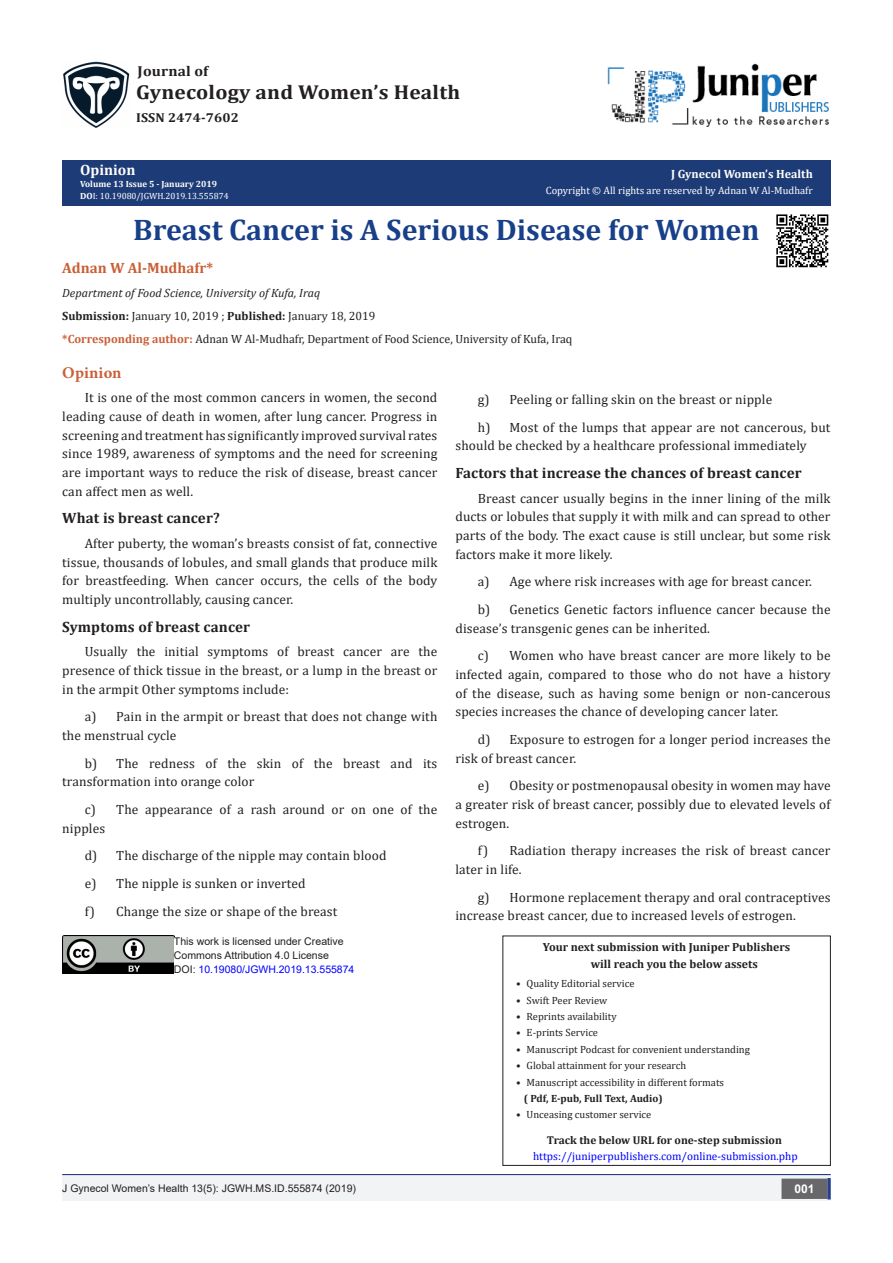
<style>
.page{position:relative;width:893px;height:1263px;background:#fff}
.page>*{position:absolute;margin:0;border:0;box-sizing:border-box;transform-origin:0 0}
.t1{font:700 29.85px "Cambria";color:#183f89}
.t2{font:700 20.1px "Cambria";letter-spacing:.01em;color:#231f20;scale:1.06 1}
.t3{font:700 16.5px "Minion Pro";letter-spacing:.01em;color:#ca5f37}
.t4{font:700 15px "Cambria";letter-spacing:.01em;color:#231f20}
.t5{font:700 15px "Cambria";color:#ca5f37}
.t6{font:700 15px "Cambria";color:#fffefc}
.t7{font:700 14.4px "Cambria";letter-spacing:.01em;color:#231f20;scale:1.06 1}
.t8{font:13.5px/18.8px "Cambria";letter-spacing:.01em;color:#231f20}
.t9{font:700 12.9px "Cambria";letter-spacing:.01em;color:#231f20;scale:1.06 1}
.t10{font:12px "Cambria";color:#231f20}
.t11{font:italic 12px "Cambria";color:#231f20}
.t12{font:700 12px "Cambria";color:#fffefc}
.t13{font:700 12px "Arial";color:#fff}
.t14{font:700 11.85px "Cambria";color:#231f20}
.t15{font:11.4px "Cambria";color:#00f}
.t16{font:700 11.4px "Cambria";color:#231f20}
.t17{font:10.5px "Cambria";color:#231f20}
.t18{font:10.5px "Arial";color:#231f20}
.t19{font:10.5px "Cambria";color:#fff}
.t20{font:10.5px "Arial";color:#00f}
.t21{font:700 10.5px "Cambria";color:#231f20}
.t22{font:9px "Cambria";color:#fff}
.t23{font:700 9px "Cambria";color:#fffefc}
.s1{font-weight:700}
.s2{color:#fffefc}
.s3{font-weight:700;color:#ca5f37}
.s4{color:#231f20}
</style>
<div class="page">
<div style="left:62px;top:160px;width:769px;height:45px;background:#1d3c77"></div>
<div style="left:62px;top:1175px;width:441px;height:26px;background:#f2f3f4"></div>
<div style="left:503px;top:1175px;width:328px;height:26px;background:#f2f3f4"></div>
<div style="left:782px;top:1179px;width:45px;height:19px;background:#68676a"></div>
<div style="left:781px;top:1178px;width:46px;height:21px;border:2px solid #68676a"></div>
<svg style="left:827px;top:1178px;width:4px;height:21px"></svg>
<img style="left:63px;top:62px;width:67px;height:66px">
<img style="left:607px;top:63px;width:222px;height:64px">
<hr style="left:62px;top:1174px;width:769px;height:1px;background:#253f8e">
<img style="left:63px;top:936px;width:111px;height:37px">
<img style="left:776px;top:214px;width:53px;height:54px">
<p class="t7" style="left:138px;top:61px;width:68px">Journal of</p>
<p class="t2" style="left:136px;top:78px;width:307px">Gynecology and Women’s Health</p>
<p class="t9" style="left:136px;top:109px;width:98px">ISSN 2474-7602</p>
<p class="t6" style="left:80px;top:159px;width:57px">Opinion</p>
<p class="t23" style="left:80px;top:178px;width:138px">Volume 13 Issue 5 - January 2019</p>
<p class="t22" style="left:80px;top:191px;width:150px"><span class="s1">DO</span>I: 10.19080/JGWH.2019.13.555874</p>
<p class="t12" style="left:671px;top:166px;width:143px">J Gynecol Women’s Health</p>
<p class="t19" style="left:546px;top:184px;width:268px">Copyright © All rights are reserved by <span class="s2">Adnan W Al-Mudhafr</span></p>
<p class="t1" style="left:133px;top:209px;width:628px">Breast Cancer is A Serious Disease for Women</p>
<p class="t5" style="left:62px;top:258px;width:152px">Adnan W Al-Mudhafr*</p>
<p class="t11" style="left:62px;top:284px;width:260px">Department of Food Science, University of Kufa, Iraq</p>
<p class="t10" style="left:62px;top:309px;width:315px"><span class="s1">Submission:</span> January 10, 2019 ; <span class="s1">Published:</span> January 18, 2019</p>
<p class="t10" style="left:62px;top:332px;width:512px"><span class="s3">*Corresponding author:</span> Adnan W Al-Mudhafr, Department of Food Science, University of Kufa, Iraq</p>
<p class="t3" style="left:62px;top:361px;width:61px">Opinion</p>
<p class="t8" style="left:62px;top:388px;width:377px;text-align:justify;text-indent:22px">It is one of the most common cancers in women, the second leading cause of death in women, after lung cancer. Progress in screening and treatment has significantly improved survival rates since 1989, awareness of symptoms and the need for screening are important ways to reduce the risk of disease, breast cancer can affect men as well.</p>
<p class="t4" style="left:62px;top:508px;width:159px">What is breast cancer?</p>
<p class="t8" style="left:62px;top:534px;width:377px;text-align:justify;text-indent:22px">After puberty, the woman’s breasts consist of fat, connective tissue, thousands of lobules, and small glands that produce milk for breastfeeding. When cancer occurs, the cells of the body multiply uncontrollably, causing cancer.</p>
<p class="t4" style="left:62px;top:616px;width:189px">Symptoms of breast cancer</p>
<p class="t8" style="left:62px;top:642px;width:377px;text-align:justify;text-indent:22px">Usually the initial symptoms of breast cancer are the presence of thick tissue in the breast, or a lump in the breast or in the armpit Other symptoms include:</p>
<p class="t8" style="left:62px;top:707px;width:377px;text-indent:22px">a) Pain in the armpit or breast that does not change with the menstrual cycle</p>
<p class="t8" style="left:62px;top:754px;width:377px;text-indent:22px">b) The redness of the skin of the breast and its transformation into orange color</p>
<p class="t8" style="left:62px;top:800px;width:377px;text-indent:22px">c) The appearance of a rash around or on one of the nipples</p>
<p class="t8" style="left:85px;top:846px;width:303px">d) The discharge of the nipple may contain blood</p>
<p class="t8" style="left:85px;top:874px;width:222px">e) The nipple is sunken or inverted</p>
<p class="t8" style="left:85px;top:902px;width:254px">f) Change the size or shape of the breast</p>
<p class="t8" style="left:478px;top:390px;width:296px">g) Peeling or falling skin on the breast or nipple</p>
<p class="t8" style="left:455px;top:417px;width:377px;text-indent:22px">h) Most of the lumps that appear are not cancerous, but should be checked by a healthcare professional immediately</p>
<p class="t4" style="left:455px;top:462px;width:348px">Factors that increase the chances of breast cancer</p>
<p class="t8" style="left:455px;top:488px;width:377px;text-align:justify;text-indent:22px">Breast cancer usually begins in the inner lining of the milk ducts or lobules that supply it with milk and can spread to other parts of the body. The exact cause is still unclear, but some risk factors make it more likely.</p>
<p class="t8" style="left:478px;top:572px;width:336px">a) Age where risk increases with age for breast cancer.</p>
<p class="t8" style="left:455px;top:600px;width:377px;text-indent:22px">b) Genetics Genetic factors influence cancer because the disease’s transgenic genes can be inherited.</p>
<p class="t8" style="left:455px;top:646px;width:377px;text-align:justify;text-indent:22px">c) Women who have breast cancer are more likely to be infected again, compared to those who do not have a history of the disease, such as having some benign or non-cancerous species increases the chance of developing cancer later.</p>
<p class="t8" style="left:455px;top:730px;width:377px;text-indent:22px">d) Exposure to estrogen for a longer period increases the risk of breast cancer.</p>
<p class="t8" style="left:455px;top:776px;width:377px;text-align:justify;text-indent:22px">e) Obesity or postmenopausal obesity in women may have a greater risk of breast cancer, possibly due to elevated levels of estrogen.</p>
<p class="t8" style="left:455px;top:841px;width:377px;text-indent:22px">f) Radiation therapy increases the risk of breast cancer later in life.</p>
<p class="t8" style="left:455px;top:887px;width:377px;text-indent:22px">g) Hormone replacement therapy and oral contraceptives increase breast cancer, due to increased levels of estrogen.</p>
<p class="t14" style="left:543px;top:938px;width:249px">Your next submission with Juniper Publishers</p>
<p class="t14" style="left:591px;top:956px;width:169px">will reach you the below assets</p>
<p class="t17" style="left:516px;top:977px;width:120px">• Quality Editorial service</p>
<p class="t17" style="left:516px;top:994px;width:93px">• Swift Peer Review</p>
<p class="t17" style="left:516px;top:1010px;width:102px">• Reprints availability</p>
<p class="t17" style="left:516px;top:1027px;width:83px">• E-prints Service</p>
<p class="t17" style="left:516px;top:1043px;width:235px">• Manuscript Podcast for convenient understanding</p>
<p class="t17" style="left:516px;top:1059px;width:172px">• Global attainment for your research</p>
<p class="t17" style="left:516px;top:1076px;width:209px">• Manuscript accessibility in different formats</p>
<p class="t21" style="left:524px;top:1091px;width:140px">( Pdf, E-pub, Full Text, Audio)</p>
<p class="t17" style="left:516px;top:1109px;width:137px">• Unceasing customer service</p>
<p class="t16" style="left:547px;top:1132px;width:236px">Track the below URL for one-step submission</p>
<p class="t15" style="left:533px;top:1150px;width:266px">https://juniperpublishers.com/online-submission.php</p>
<p class="t18" style="left:174px;top:934px;width:171px">This work is licensed under Creative</p>
<p class="t18" style="left:174px;top:948px;width:157px">Commons Attribution 4.0 License</p>
<p class="t20" style="left:174px;top:962px;width:182px"><span class="s4">DOI:</span> 10.19080/JGWH.2019.13.555874</p>
<p class="t18" style="left:62px;top:1181px;width:295px">J Gynecol Women’s Health 13(5): JGWH.MS.ID.555874 (2019)</p>
<p class="t13" style="left:794px;top:1180px;width:22px">001</p>
</div>
